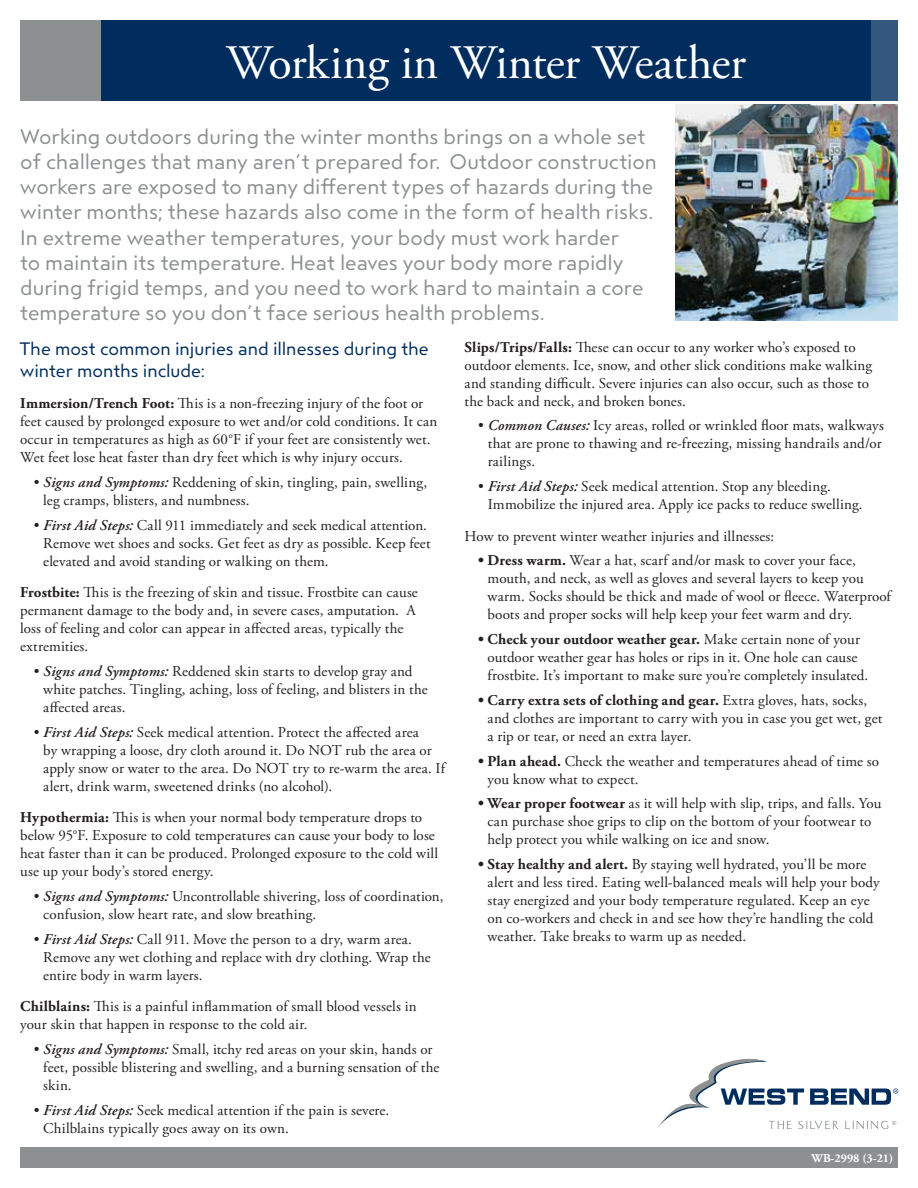
<style>
.page{position:relative;width:918px;height:1188px;background:#fff}
.page>*{position:absolute;margin:0;border:0;box-sizing:border-box;transform-origin:0 0}
.t1{font:48px "Adobe Garamond Pro";letter-spacing:-.015em;color:#fff}
.t2{font:21px/25.2px "Steagal Re";letter-spacing:-.005em;color:#8c9091}
.t3{font:18px/21.6px "Steagal Re";color:#002d5d}
.t4{font:15px/18px "Adobe Garamond Pro";letter-spacing:.01em;color:#231f20}
.t5{font:700 12px "Adobe Garamond Pro";color:#fff}
.s1{font-weight:700}
.s2{font-weight:600;font-style:italic}
</style>
<div class="page">
<div style="left:101px;top:20px;width:797px;height:81px;background:#002d5d"></div>
<div style="left:871px;top:20px;width:27px;height:81px;background:#33577d"></div>
<div style="left:20px;top:20px;width:81px;height:81px;background:#8c9091"></div>
<div style="left:20px;top:1148px;width:878px;height:20px;background:#8c9091"></div>
<svg style="left:658px;top:1059px;width:240px;height:70px"></svg>
<img style="left:675px;top:104px;width:223px;height:217px">
<h1 class="t1" style="left:226px;top:34px;width:521px">Working in Winter Weather</h1>
<p class="t2" style="left:20px;top:124px;width:638px">Working outdoors during the winter months brings on a whole set of challenges that many aren’t prepared for. Outdoor construction workers are exposed to many different types of hazards during the winter months; these hazards also come in the form of health risks.<br>In extreme weather temperatures, your body must work harder<br>to maintain its temperature. Heat leaves your body more rapidly during frigid temps, and you need to work hard to maintain a core temperature so you don’t face serious health problems.</p>
<p class="t3" style="left:20px;top:339px;width:410px">The most common injuries and illnesses during the winter months include:</p>
<p class="t4" style="left:20px;top:395px;width:419px"><span class="s1">Immersion/Trench Foot:</span> This is a non-freezing injury of the foot or feet caused by prolonged exposure to wet and/or cold conditions. It can occur in temperatures as high as 60°F if your feet are consistently wet.<br>Wet feet lose heat faster than dry feet which is why injury occurs.</p>
<p class="t4" style="left:43px;top:474px;width:385px;text-indent:-10px">• <span class="s2">Signs and Symptoms:</span> Reddening of skin, tingling, pain, swelling, leg cramps, blisters, and numbness.</p>
<p class="t4" style="left:43px;top:517px;width:389px;text-indent:-10px">• <span class="s2">First Aid Steps:</span> Call 911 immediately and seek medical attention.<br>Remove wet shoes and socks. Get feet as dry as possible. Keep feet elevated and avoid standing or walking on them.</p>
<p class="t4" style="left:20px;top:584px;width:399px"><span class="s1">Frostbite:</span> This is the freezing of skin and tissue. Frostbite can cause permanent damage to the body and, in severe cases, amputation. A loss of feeling and color can appear in affected areas, typically the extremities.</p>
<p class="t4" style="left:43px;top:663px;width:386px;text-indent:-10px">• <span class="s2">Signs and Symptoms:</span> Reddened skin starts to develop gray and white patches. Tingling, aching, loss of feeling, and blisters in the affected areas.</p>
<p class="t4" style="left:43px;top:724px;width:403px;text-indent:-10px">• <span class="s2">First Aid Steps:</span> Seek medical attention. Protect the affected area<br>by wrapping a loose, dry cloth around it. Do NOT rub the area or apply snow or water to the area. Do NOT try to re-warm the area. If alert, drink warm, sweetened drinks (no alcohol).</p>
<p class="t4" style="left:20px;top:809px;width:420px"><span class="s1">Hypothermia:</span> This is when your normal body temperature drops to below 95°F. Exposure to cold temperatures can cause your body to lose heat faster than it can be produced. Prolonged exposure to the cold will use up your body’s stored energy.</p>
<p class="t4" style="left:43px;top:888px;width:402px;text-indent:-10px">• <span class="s2">Signs and Symptoms:</span> Uncontrollable shivering, loss of coordination, confusion, slow heart rate, and slow breathing.</p>
<p class="t4" style="left:43px;top:931px;width:389px;text-indent:-10px">• <span class="s2">First Aid Steps:</span> Call 911. Move the person to a dry, warm area.<br>Remove any wet clothing and replace with dry clothing. Wrap the entire body in warm layers.</p>
<p class="t4" style="left:20px;top:998px;width:398px"><span class="s1">Chilblains:</span> This is a painful inflammation of small blood vessels in your skin that happen in response to the cold air.</p>
<p class="t4" style="left:43px;top:1041px;width:397px;text-indent:-10px">• <span class="s2">Signs and Symptoms:</span> Small, itchy red areas on your skin, hands or feet, possible blistering and swelling, and a burning sensation of the skin.</p>
<p class="t4" style="left:43px;top:1102px;width:348px;text-indent:-10px">• <span class="s2">First Aid Steps:</span> Seek medical attention if the pain is severe.<br>Chilblains typically goes away on its own.</p>
<p class="t4" style="left:465px;top:338px;width:409px"><span class="s1">Slips/Trips/Falls:</span> These can occur to any worker who’s exposed to outdoor elements. Ice, snow, and other slick conditions make walking and standing difficult. Severe injuries can also occur, such as those to the back and neck, and broken bones.</p>
<p class="t4" style="left:488px;top:417px;width:398px;text-indent:-10px">• <span class="s2">Common Causes:</span> Icy areas, rolled or wrinkled floor mats, walkways that are prone to thawing and re-freezing, missing handrails and/or railings.</p>
<p class="t4" style="left:488px;top:478px;width:376px;text-indent:-10px">• <span class="s2">First Aid Steps:</span> Seek medical attention. Stop any bleeding.<br>Immobilize the injured area. Apply ice packs to reduce swelling.</p>
<p class="t4" style="left:465px;top:527px;width:311px">How to prevent winter weather injuries and illnesses:</p>
<p class="t4" style="left:488px;top:552px;width:405px;text-indent:-10px"><span class="s1">• Dress warm.</span> Wear a hat, scarf and/or mask to cover your face, mouth, and neck, as well as gloves and several layers to keep you warm. Socks should be thick and made of wool or fleece. Waterproof boots and proper socks will help keep your feet warm and dry.</p>
<p class="t4" style="left:488px;top:631px;width:382px;text-indent:-10px"><span class="s1">• Check your outdoor weather gear.</span> Make certain none of your outdoor weather gear has holes or rips in it. One hole can cause frostbite. It’s important to make sure you’re completely insulated.</p>
<p class="t4" style="left:488px;top:692px;width:396px;text-indent:-10px"><span class="s1">• Carry extra sets of clothing and gear.</span> Extra gloves, hats, socks, and clothes are important to carry with you in case you get wet, get a rip or tear, or need an extra layer.</p>
<p class="t4" style="left:488px;top:752px;width:393px;text-indent:-10px"><span class="s1">• Plan ahead.</span> Check the weather and temperatures ahead of time so you know what to expect.</p>
<p class="t4" style="left:488px;top:795px;width:395px;text-indent:-10px"><span class="s1">• Wear proper footwear</span> as it will help with slip, trips, and falls. You can purchase shoe grips to clip on the bottom of your footwear to help protect you while walking on ice and snow.</p>
<p class="t4" style="left:488px;top:856px;width:394px;text-indent:-10px"><span class="s1">• Stay healthy and alert.</span> By staying well hydrated, you’ll be more alert and less tired. Eating well-balanced meals will help your body stay energized and your body temperature regulated. Keep an eye on co-workers and check in and see how they’re handling the cold weather. Take breaks to warm up as needed.</p>
<p class="t5" style="left:812px;top:1151px;width:83px">WB-2998 (3-21)</p>
</div>
